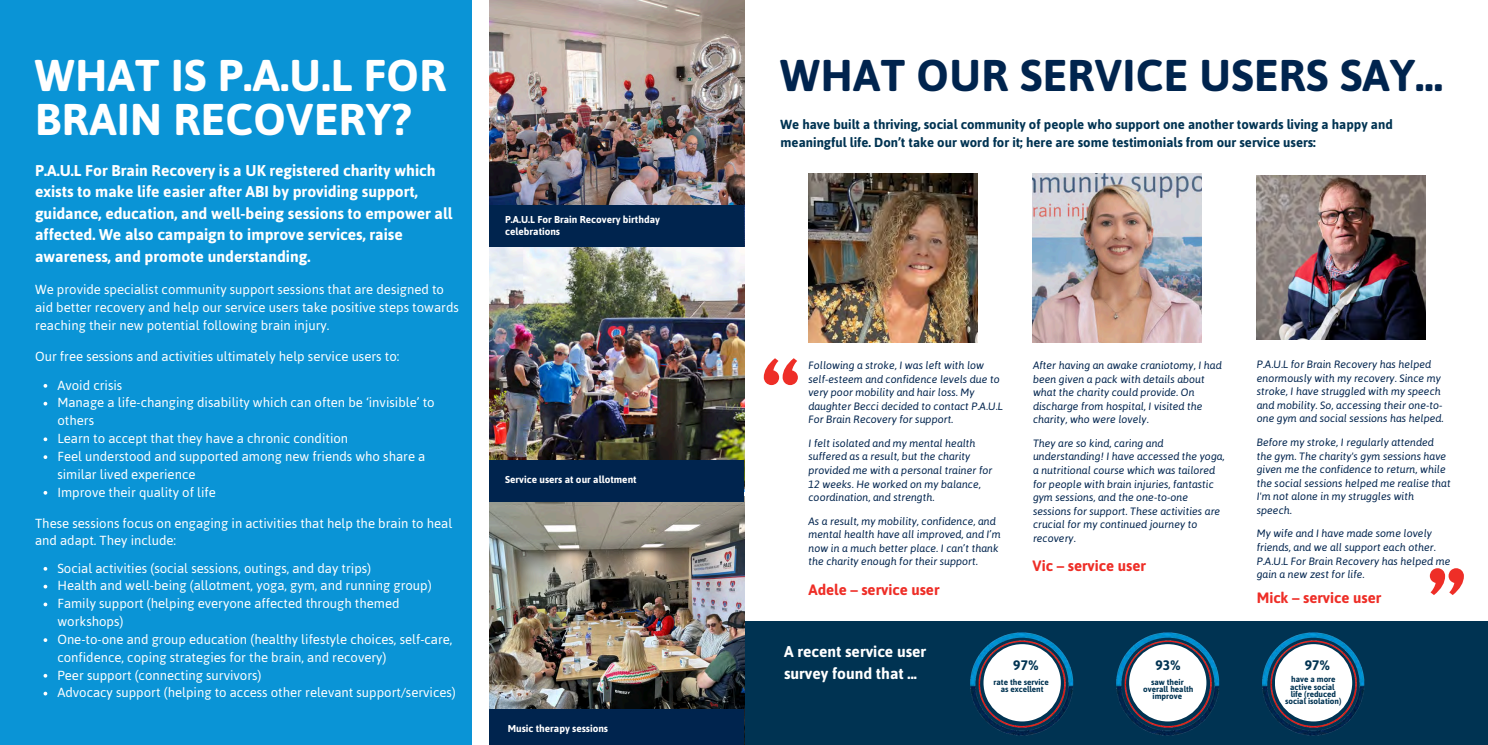
<style>
.page{position:relative;width:1488px;height:745px;background:#fff}
.page>*{position:absolute;margin:0;border:0;box-sizing:border-box;transform-origin:0 0}
.t1{font:700 73.75px "League Spartan";color:#ee2e27}
.t2{font:700 44.38px/44px "Asap";letter-spacing:.01em;color:#fff}
.t3{font:700 44.38px "Asap";letter-spacing:.01em;color:#00244e}
.t4{font:700 15.62px/21.5px "Asap";color:#fff}
.t5{font:700 15px "Asap";color:#ee2e27}
.t6{font:700 13.75px "Asap";color:#003352}
.t7{font:13.12px/17.8px "Asap";color:#fff}
.t8{font:700 13.12px/17.8px "Asap";color:#003352}
.t9{font:italic 10.62px/13.5px "Asap";color:#00244e}
.t10{font:700 10px/11.6px "Asap";color:#fff}
.t11{font:700 8.12px/7.5px "Asap";color:#003352;text-align:center}
</style>
<div class="page">
<img style="left:808px;top:173px;width:169px;height:169px">
<img style="left:1032px;top:173px;width:170px;height:169px">
<img style="left:1257px;top:176px;width:169px;height:164px">
<div style="left:744px;top:621px;width:744px;height:123px;background:#003352"></div>
<img style="left:970px;top:632px;width:104px;height:104px">
<div style="left:983px;top:644px;width:78px;height:77px;background:#fff;border-radius:50%"></div>
<div style="left:0;top:0;width:472px;height:744px;background:#0a94d6"></div>
<svg style="left:44px;top:437px;width:3px;height:4px"></svg>
<svg style="left:44px;top:455px;width:3px;height:4px"></svg>
<svg style="left:44px;top:602px;width:3px;height:4px"></svg>
<img style="left:1116px;top:632px;width:104px;height:104px">
<div style="left:1129px;top:644px;width:77px;height:77px;background:#fff;border-radius:50%"></div>
<img style="left:1262px;top:632px;width:103px;height:104px">
<div style="left:1275px;top:644px;width:77px;height:77px;background:#fff;border-radius:50%"></div>
<img style="left:489px;top:496px;width:255px;height:213px">
<div style="left:489px;top:709px;width:255px;height:35px;background:#00244e"></div>
<img style="left:490px;top:247px;width:254px;height:213px">
<img style="left:490px;top:0;width:255px;height:247px">
<div style="left:490px;top:460px;width:254px;height:42px;background:#00244e"></div>
<div style="left:489px;top:205px;width:255px;height:42px;background:#00244e"></div>
<p class="t2" style="left:35px;top:51px;width:413px">WHAT IS P.A.U.L FOR<br>BRAIN RECOVERY?</p>
<p class="t4" style="left:35px;top:159px;width:419px">P.A.U.L For Brain Recovery is a UK registered charity which exists to make life easier after ABI by providing support, guidance, education, and well-being sessions to empower all affected. We also campaign to improve services, raise awareness, and promote understanding.</p>
<p class="t7" style="left:35px;top:280px;width:425px">We provide specialist community support sessions that are designed to aid better recovery and help our service users take positive steps towards reaching their new potential following brain injury.</p>
<p class="t7" style="left:35px;top:347px;width:366px">Our free sessions and activities ultimately help service users to:</p>
<p class="t7" style="left:57px;top:375px;width:66px">Avoid crisis</p>
<p class="t7" style="left:57px;top:393px;width:379px">Manage a life-changing disability which can often be ‘invisible’ to others</p>
<p class="t7" style="left:57px;top:429px;width:292px">Learn to accept that they have a chronic condition</p>
<p class="t7" style="left:57px;top:447px;width:369px">Feel understood and supported among new friends who share a similar lived experience</p>
<p class="t7" style="left:57px;top:482px;width:160px">Improve their quality of life</p>
<p class="t7" style="left:35px;top:513px;width:419px">These sessions focus on engaging in activities that help the brain to heal and adapt. They include:</p>
<p class="t7" style="left:57px;top:558px;width:315px">Social activities (social sessions, outings, and day trips)</p>
<p class="t7" style="left:57px;top:576px;width:376px">Health and well-being (allotment, yoga, gym, and running group)</p>
<h1 class="t7" style="left:57px;top:594px;width:344px">Family support (helping everyone affected through themed workshops)</h1>
<h1 class="t7" style="left:57px;top:629px;width:397px">One-to-one and group education (healthy lifestyle choices, self-care, confidence, coping strategies for the brain, and recovery)</h1>
<p class="t7" style="left:57px;top:665px;width:206px">Peer support (connecting survivors)</p>
<p class="t7" style="left:57px;top:683px;width:400px">Advocacy support (helping to access other relevant support/services)</p>
<p class="t10" style="left:505px;top:214px;width:156px">P.A.U.L For Brain Recovery birthday celebrations</p>
<p class="t10" style="left:505px;top:473px;width:133px">Service users at our allotment</p>
<p class="t10" style="left:508px;top:722px;width:102px">Music therapy sessions</p>
<p class="t3" style="left:780px;top:46px;width:664px">WHAT OUR SERVICE USERS SAY...</p>
<h6 class="t8" style="left:780px;top:115px;width:614px">We have built a thriving, social community of people who support one another towards living a happy and meaningful life. Don’t take our word for it; here are some testimonials from our service users:</h6>
<h4 class="t1" style="left:762px;top:353px;width:42px">“</h4>
<p class="t9" style="left:808px;top:358px;width:196px">Following a stroke, I was left with low self-esteem and confidence levels due to very poor mobility and hair loss. My daughter Becci decided to contact P.A.U.L For Brain Recovery for support.</p>
<h4 class="t9" style="left:808px;top:436px;width:185px">I felt isolated and my mental health suffered as a result, but the charity provided me with a personal trainer for 12 weeks. He worked on my balance, coordination, and strength.</h4>
<p class="t9" style="left:808px;top:514px;width:194px">As a result, my mobility, confidence, and mental health have all improved, and I’m now in a much better place. I can’t thank the charity enough for their support.</p>
<p class="t5" style="left:808px;top:580px;width:133px">Adele – service user</p>
<h6 class="t9" style="left:1033px;top:358px;width:190px">After having an awake craniotomy, I had been given a pack with details about what the charity could provide. On discharge from hospital, I visited the charity, who were lovely.</h6>
<p class="t9" style="left:1033px;top:436px;width:193px">They are so kind, caring and understanding! I have accessed the yoga, a nutritional course which was tailored for people with brain injuries, fantastic gym sessions, and the one-to-one sessions for support. These activities are crucial for my continued journey to recovery.</p>
<h6 class="t5" style="left:1032px;top:557px;width:115px">Vic – service user</h6>
<p class="t4" style="left:784px;top:640px;width:144px">A recent service user survey found that ...</p>
<p class="t6" style="left:1013px;top:655px;width:27px">97%</p>
<p class="t11" style="left:993px;top:677px;width:57px">rate the service</p>
<p class="t11" style="left:1001px;top:684px;width:44px">as excellent</p>
<h4 class="t6" style="left:1155px;top:655px;width:27px">93%</h4>
<h2 class="t11" style="left:1151px;top:677px;width:34px">saw their</h2>
<p class="t11" style="left:1143px;top:684px;width:52px">overall health improve</p>
<h6 class="t9" style="left:1257px;top:357px;width:188px">P.A.U.L for Brain Recovery has helped enormously with my recovery. Since my stroke, I have struggled with my speech and mobility. So, accessing their one-to&shy;one gym and social sessions has helped.</h6>
<p class="t9" style="left:1257px;top:435px;width:195px">Before my stroke, I regularly attended the gym. The charity's gym sessions have given me the confidence to return, while the social sessions helped me realise that I'm not alone in my struggles with speech.</p>
<p class="t9" style="left:1257px;top:526px;width:195px">My wife and I have made some lovely friends, and we all support each other.<br>P.A.U.L For Brain Recovery has helped me gain a new zest for life.</p>
<p class="t1" style="left:1425px;top:563px;width:42px">”</p>
<p class="t5" style="left:1257px;top:589px;width:126px">Mick – service user</p>
<p class="t6" style="left:1305px;top:655px;width:27px">97%</p>
<p class="t11" style="left:1290px;top:675px;width:47px;text-align:left">have a more active social</p>
<p class="t11" style="left:1285px;top:689px;width:58px">life (reduced social isolation)</p>
</div>
